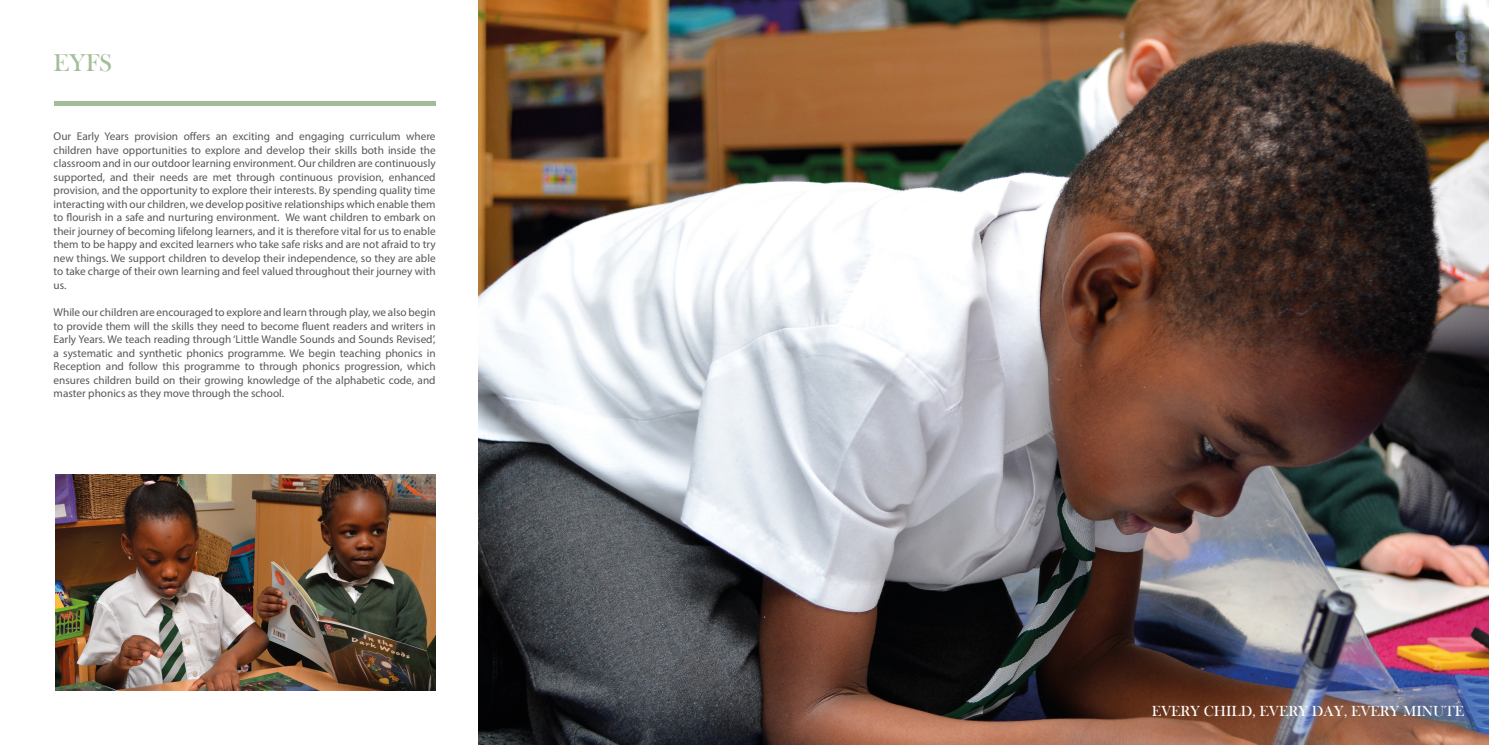
<style>
.page{position:relative;width:1489px;height:745px;background:#fff}
.page>*{position:absolute;margin:0;border:0;box-sizing:border-box;transform-origin:0 0}
.t1{font:25px "Bask Old Face";color:#a4bd99}
.t2{font:15px "Bask Old Face";color:#fff}
.t3{font:11.25px/13.5px "Myriad Pro";color:#575756;text-align:justify}
</style>
<div class="page">
<hr style="left:54px;top:101px;width:381px;height:4px;background:#a4bd99">
<img style="left:55px;top:474px;width:380px;height:215px">
<img style="left:478px;top:0;width:1010px;height:744px">
<p class="t1" style="left:54px;top:49px;width:60px">EYFS</p>
<p class="t3" style="left:54px;top:129px;width:383px">Our Early Years provision offers an exciting and engaging curriculum where children have opportunities to explore and develop their skills both inside the classroom and in our outdoor learning environment. Our children are continuously supported, and their needs are met through continuous provision, enhanced provision, and the opportunity to explore their interests. By spending quality time interacting with our children, we develop positive relationships which enable them to flourish in a safe and nurturing environment. We want children to embark on their journey of becoming lifelong learners, and it is therefore vital for us to enable them to be happy and excited learners who take safe risks and are not afraid to try new things. We support children to develop their independence, so they are able to take charge of their own learning and feel valued throughout their journey with us.</p>
<p class="t3" style="left:54px;top:305px;width:383px">While our children are encouraged to explore and learn through play, we also begin to provide them will the skills they need to become fluent readers and writers in Early Years. We teach reading through ‘Little Wandle Sounds and Sounds Revised’, a systematic and synthetic phonics programme. We begin teaching phonics in Reception and follow this programme to through phonics progression, which ensures children build on their growing knowledge of the alphabetic code, and master phonics as they move through the school.</p>
<p class="t2" style="left:1151px;top:702px;width:314px">EVERY CHILD, EVERY DAY, EVERY MINUTE</p>
</div>
